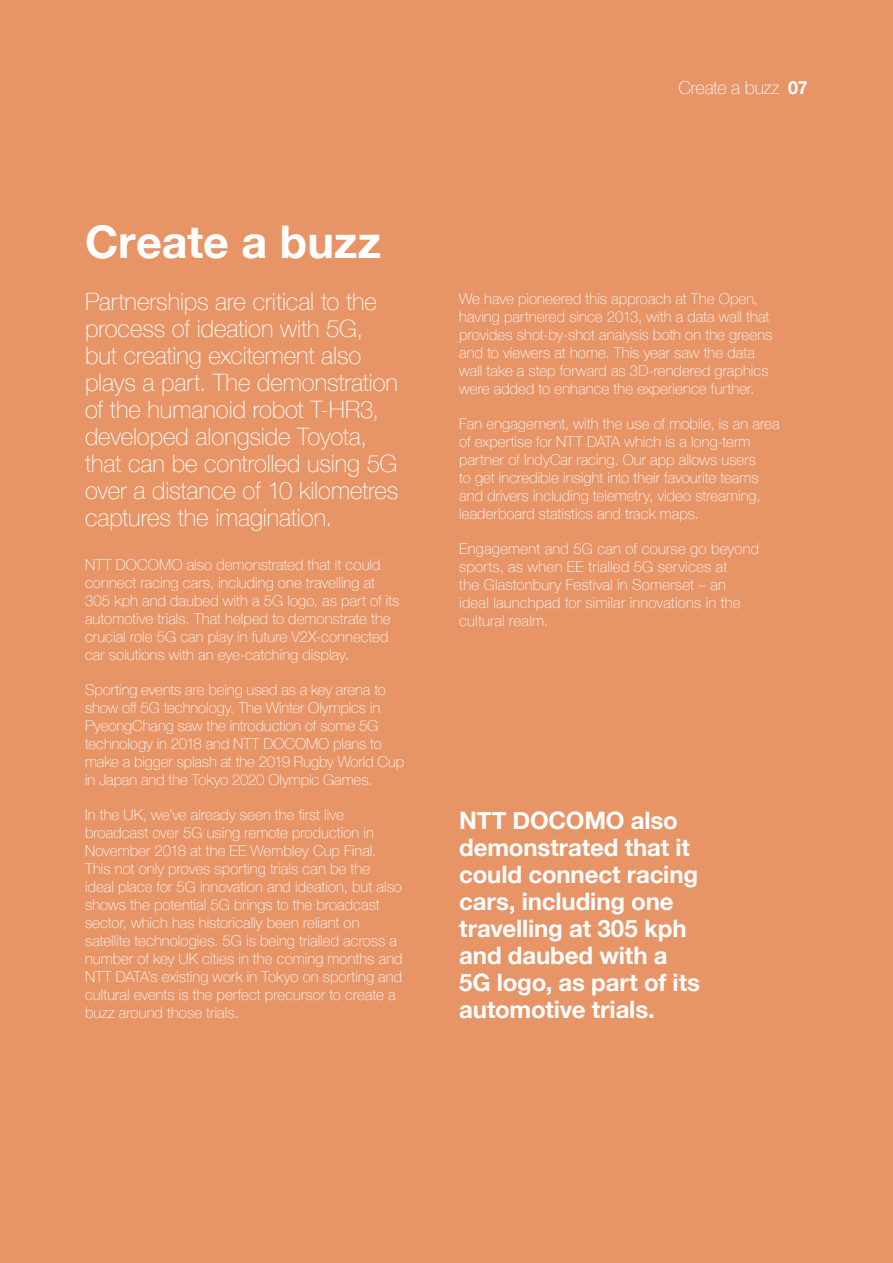
<style>
.page{position:relative;width:893px;height:1263px;background:#e79467}
.page>*{position:absolute;margin:0;border:0;box-sizing:border-box;transform-origin:0 0}
.t1{font:700 45px "Helvetica Neue";color:#fff}
.t2{font:100 24px/27px "Helvetica Neue";letter-spacing:-.005em;color:#fff}
.t3{font:700 24px/27px "Helvetica Neue";letter-spacing:-.005em;color:#fff}
.t4{font:100 18px "Helvetica Neue";letter-spacing:-.01em;color:#fff}
.t5{font:100 15px/18px "Helvetica Neue";letter-spacing:.005em;color:#fff}
.s1{font-weight:700}
</style>
<div class="page">
<h1 class="t1" style="left:85px;top:206px;width:298px">Create a buzz</h1>
<p class="t2" style="left:85px;top:287px;width:315px">Partnerships are critical to the process of ideation with 5G, but creating excitement also plays a part. The demonstration of the humanoid robot T-HR3, developed alongside Toyota, that can be controlled using 5G over a distance of 10 kilometres captures the imagination.</p>
<p class="t5" style="left:85px;top:555px;width:316px">NTT DOCOMO also demonstrated that it could connect racing cars, including one travelling at 305 kph and daubed with a 5G logo, as part of its automotive trials. That helped to demonstrate the crucial role 5G can play in future V2X-connected car solutions with an eye-catching display.</p>
<p class="t5" style="left:85px;top:680px;width:321px">Sporting events are being used as a key arena to show off 5G technology. The Winter Olympics in PyeongChang saw the introduction of some 5G technology in 2018 and NTT DOCOMO plans to make a bigger splash at the 2019 Rugby World Cup in Japan and the Tokyo 2020 Olympic Games.</p>
<p class="t5" style="left:85px;top:805px;width:319px">In the UK, we’ve already seen the first live broadcast over 5G using remote production in November 2018 at the EE Wembley Cup Final.<br>This not only proves sporting trials can be the ideal place for 5G innovation and ideation, but also shows the potential 5G brings to the broadcast sector, which has historically been reliant on satellite technologies. 5G is being trialled across a number of key UK cities in the coming months and NTT DATA’s existing work in Tokyo on sporting and cultural events is the perfect precursor to create a buzz around those trials.</p>
<p class="t4" style="left:678px;top:73px;width:131px">Create a buzz <span class="s1">07</span></p>
<p class="t5" style="left:459px;top:289px;width:315px">We have pioneered this approach at The Open, having partnered since 2013, with a data wall that provides shot-by-shot analysis both on the greens and to viewers at home. This year saw the data wall take a step forward as 3D-rendered graphics were added to enhance the experience further.</p>
<p class="t5" style="left:459px;top:414px;width:322px">Fan engagement, with the use of mobile, is an area of expertise for NTT DATA which is a long-term partner of IndyCar racing. Our app allows users<br>to get incredible insight into their favourite teams and drivers including telemetry, video streaming, leaderboard statistics and track maps.</p>
<p class="t5" style="left:459px;top:539px;width:301px">Engagement and 5G can of course go beyond sports, as when EE trialled 5G services at<br>the Glastonbury Festival in Somerset – an ideal launchpad for similar innovations in the cultural realm.</p>
<h2 class="t3" style="left:459px;top:807px;width:242px">NTT DOCOMO also demonstrated that it could connect racing cars, including one travelling at 305 kph and daubed with a<br>5G logo, as part of its automotive trials.</h2>
</div>
